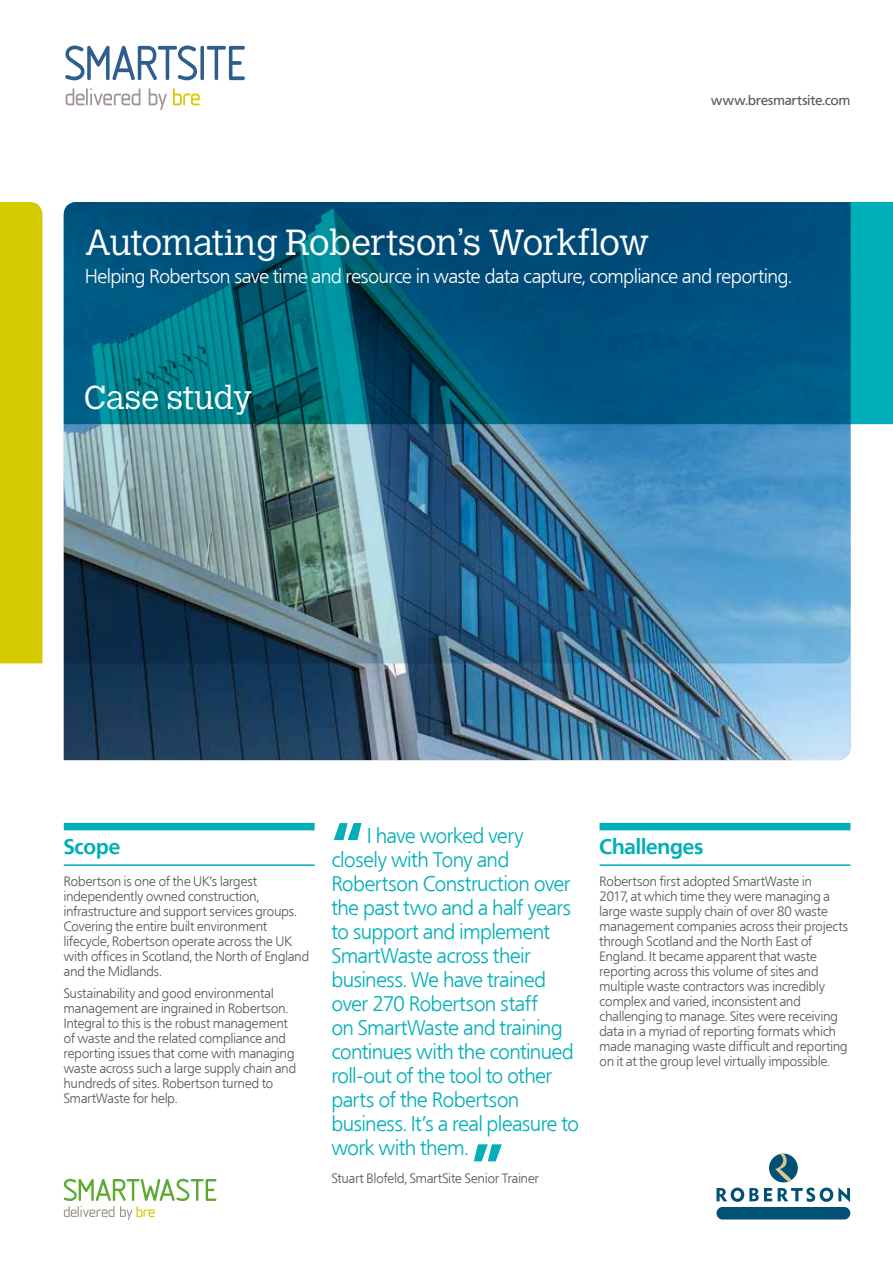
<style>
.page{position:relative;width:893px;height:1263px;background:#fff}
.page>*{position:absolute;margin:0;border:0;box-sizing:border-box;transform-origin:0 0}
.t1{font:300 36px "Calvert";letter-spacing:-.015em;color:#fff}
.t2{font:300 33px "Calvert";letter-spacing:-.005em;color:#fff}
.t3{font:300 21px/24px "Frutiger BQ";letter-spacing:-.005em;color:#00afb7}
.t4{font:700 21px "Frutiger BQ";letter-spacing:-.005em;color:#00afb7}
.t5{font:300 19.5px "Frutiger BQ";letter-spacing:-.005em;color:#fff}
.t6{font:300 13.5px/15px "Frutiger BQ";letter-spacing:.005em;color:#575756}
.t7{font:13.5px "Frutiger BQ";letter-spacing:.005em;color:#575756}
</style>
<div class="page">
<img style="left:64px;top:663px;width:786px;height:97px">
<img style="left:64px;top:424px;width:786px;height:239px">
<svg style="left:64px;top:202px;width:829px;height:222px;background:#005d7f"></svg>
<div style="left:0;top:202px;width:43px;height:461px;background:#d6ca00"></div>
<svg style="left:173px;top:88px;width:27px;height:17px"></svg>
<svg style="left:149px;top:88px;width:18px;height:22px"></svg>
<svg style="left:66px;top:88px;width:74px;height:17px"></svg>
<svg style="left:65px;top:46px;width:132px;height:34px"></svg>
<svg style="left:207px;top:46px;width:38px;height:34px"></svg>
<svg style="left:200px;top:46px;width:4px;height:34px"></svg>
<div style="left:64px;top:823px;width:251px;height:7px;background:#00afb7"></div>
<hr style="left:64px;top:864px;width:251px;height:2px;background:#00afb7">
<div style="left:600px;top:823px;width:250px;height:7px;background:#00afb7"></div>
<hr style="left:600px;top:864px;width:250px;height:2px;background:#00afb7">
<div style="left:769px;top:1153px;width:29px;height:29px;background:#005173;border-radius:50%"></div>
<svg style="left:775px;top:1153px;width:17px;height:28px"></svg>
<div style="left:716px;top:1207px;width:134px;height:12px;background:#005173;border-radius:6px"></div>
<svg style="left:716px;top:1187px;width:134px;height:15px"></svg>
<svg style="left:334px;top:823px;width:28px;height:17px"></svg>
<svg style="left:474px;top:1144px;width:28px;height:17px"></svg>
<svg style="left:64px;top:1179px;width:152px;height:41px"></svg>
<h1 class="t1" style="left:85px;top:223px;width:566px">Automating Robertson’s Workflow</h1>
<p class="t7" style="left:711px;top:93px;width:141px">www.bresmartsite.com</p>
<h3 class="t5" style="left:85px;top:265px;width:708px">Helping Robertson save time and resource in waste data capture, compliance and reporting.</h3>
<h2 class="t2" style="left:84px;top:378px;width:170px">Case study</h2>
<h3 class="t4" style="left:64px;top:834px;width:58px">Scope</h3>
<p class="t6" style="left:64px;top:874px;width:247px">Robertson is one of the UK’s largest independently owned construction, infrastructure and support services groups.<br>Covering the entire built environment lifecycle, Robertson operate across the UK with offices in Scotland, the North of England and the Midlands.</p>
<p class="t6" style="left:64px;top:986px;width:234px">Sustainability and good environmental management are ingrained in Robertson.<br>Integral to this is the robust management of waste and the related compliance and reporting issues that come with managing waste across such a large supply chain and hundreds of sites. Robertson turned to SmartWaste for help.</p>
<p class="t3" style="left:332px;top:824px;width:249px;text-indent:36px">I have worked very closely with Tony and<br>Robertson Construction over the past two and a half years to support and implement<br>SmartWaste across their business. We have trained over 270 Robertson staff<br>on SmartWaste and training continues with the continued roll-out of the tool to other parts of the Robertson business. It’s a real pleasure to work with them.</p>
<p class="t6" style="left:332px;top:1171px;width:209px">Stuart Blofeld, SmartSite Senior Trainer</p>
<h3 class="t4" style="left:600px;top:834px;width:105px">Challenges</h3>
<p class="t6" style="left:600px;top:874px;width:250px">Robertson first adopted SmartWaste in<br>2017, at which time they were managing a large waste supply chain of over 80 waste management companies across their projects through Scotland and the North East of England. It became apparent that waste reporting across this volume of sites and multiple waste contractors was incredibly complex and varied, inconsistent and challenging to manage. Sites were receiving data in a myriad of reporting formats which made managing waste difficult and reporting on it at the group level virtually impossible.</p>
</div>
